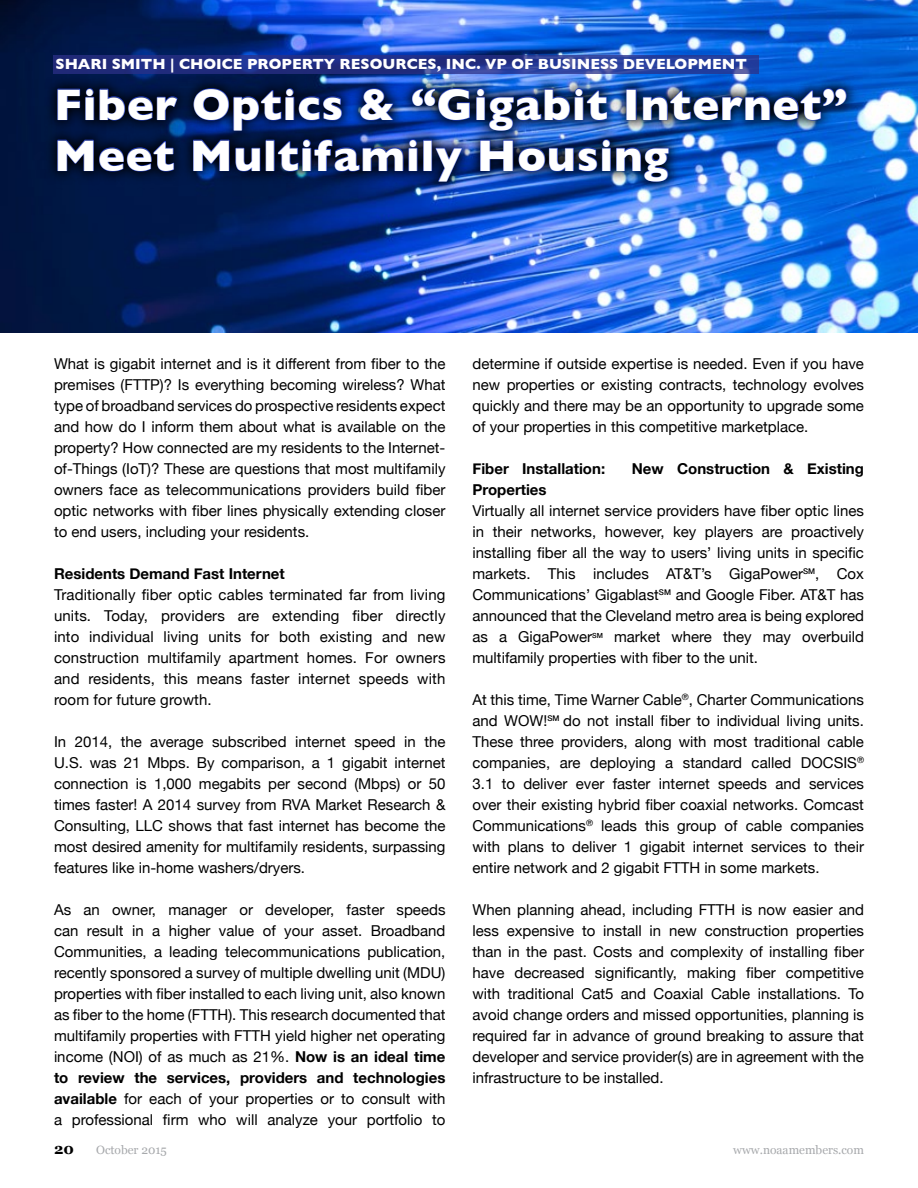
<style>
.page{position:relative;width:918px;height:1188px;background:#fff}
.page>*{position:absolute;margin:0;border:0;box-sizing:border-box;transform-origin:0 0}
.t1{font:700 45px/51px "Gill Sans";letter-spacing:.02em;color:#fff}
.t2{font:15px/21px "Helvetica Neue";color:#000;text-align:justify}
.t3{font:700 15px "Helvetica Neue";color:#000}
.t4{font:700 15px "Gill Sans";color:#fff}
.t5{font:700 15px "Georgia";color:#000}
.t6{font:12px "Georgia";color:#a7a9ac}
.s1{font-weight:700}
</style>
<div class="page">
<img style="left:0;top:0;width:918px;height:333px">
<img style="left:44px;top:76px;width:816px;height:119px">
<svg style="left:57px;top:88px;width:121px;height:33px;background:#040f32"></svg>
<svg style="left:193px;top:88px;width:149px;height:43px;background:#03164a"></svg>
<svg style="left:360px;top:88px;width:34px;height:33px"></svg>
<svg style="left:412px;top:88px;width:58px;height:33px;background:#0e2661"></svg>
<img style="left:476px;top:88px;width:132px;height:43px">
<div style="left:627px;top:89px;width:9px;height:31px;border:1px solid #233ec3"></div>
<img style="left:643px;top:88px;width:204px;height:33px">
<svg style="left:57px;top:139px;width:117px;height:33px;background:#040f30"></svg>
<svg style="left:193px;top:139px;width:68px;height:33px;background:#041135"></svg>
<div style="left:266px;top:140px;width:8px;height:31px;border:1px solid #233ec3"></div>
<svg style="left:278px;top:139px;width:140px;height:33px;background:#0c1d4f"></svg>
<div style="left:424px;top:140px;width:8px;height:31px;border:1px solid #233ec3"></div>
<svg style="left:435px;top:147px;width:28px;height:35px"></svg>
<img style="left:480px;top:139px;width:189px;height:43px">
<svg style="left:53px;top:55px;width:705px;height:18px;background:#25358b"></svg>
<p class="t4" style="left:56px;top:55px;width:693px">SHARI SMITH | CHOICE PROPERTY RESOURCES, INC. VP OF BUSINESS DEVELOPMENT</p>
<h1 class="t1" style="left:54px;top:79px;width:795px">Fiber Optics &amp; “Gigabit Internet”<br>Meet Multifamily Housing</h1>
<p class="t2" style="left:54px;top:352px;width:393px">What is gigabit internet and is it different from fiber to the premises (FTTP)? Is everything becoming wireless? What type of broadband services do prospective residents expect and how do I inform them about what is available on the property? How connected are my residents to the Internet&shy;of-Things (IoT)? These are questions that most multifamily owners face as telecommunications providers build fiber optic networks with fiber lines physically extending closer to end users, including your residents.</p>
<p class="t3" style="left:54px;top:564px;width:232px">Residents Demand Fast Internet</p>
<p class="t2" style="left:54px;top:583px;width:393px">Traditionally fiber optic cables terminated far from living units. Today, providers are extending fiber directly into individual living units for both existing and new construction multifamily apartment homes. For owners and residents, this means faster internet speeds with room for future growth.</p>
<p class="t2" style="left:54px;top:730px;width:393px">In 2014, the average subscribed internet speed in the U.S. was 21 Mbps. By comparison, a 1 gigabit internet connection is 1,000 megabits per second (Mbps) or 50 times faster! A 2014 survey from RVA Market Research &amp; Consulting, LLC shows that fast internet has become the most desired amenity for multifamily residents, surpassing features like in-home washers/dryers.</p>
<p class="t2" style="left:54px;top:898px;width:393px">As an owner, manager or developer, faster speeds can result in a higher value of your asset. Broadband Communities, a leading telecommunications publication, recently sponsored a survey of multiple dwelling unit (MDU) properties with fiber installed to each living unit, also known as fiber to the home (FTTH). This research documented that multifamily properties with FTTH yield higher net operating income (NOI) of as much as 21%. <span class="s1">Now is an ideal time to review the services, providers and technologies available</span> for each of your properties or to consult with a professional firm who will analyze your portfolio to</p>
<p class="t2" style="left:472px;top:352px;width:393px">determine if outside expertise is needed. Even if you have new properties or existing contracts, technology evolves quickly and there may be an opportunity to upgrade some of your properties in this competitive marketplace.</p>
<p class="t3" style="left:472px;top:459px;width:134px">Fiber Installation:</p>
<p class="t3" style="left:632px;top:459px;width:234px">New Construction &amp; Existing</p>
<p class="t3" style="left:472px;top:480px;width:76px">Properties</p>
<p class="t2" style="left:472px;top:499px;width:393px">Virtually all internet service providers have fiber optic lines in their networks, however, key players are proactively installing fiber all the way to users’ living units in specific markets. This includes AT&amp;T’s GigaPower<sup>SM</sup>, Cox Communications’ Gigablast<sup>SM</sup> and Google Fiber. AT&amp;T has announced that the Cleveland metro area is being explored as a GigaPower<sup>SM</sup> market where they may overbuild multifamily properties with fiber to the unit.</p>
<p class="t2" style="left:472px;top:688px;width:393px">At this time, Time Warner Cable<sup>®</sup>, Charter Communications and WOW!<sup>SM</sup> do not install fiber to individual living units.<br>These three providers, along with most traditional cable companies, are deploying a standard called DOCSIS<sup>® </sup>3.1 to deliver ever faster internet speeds and services over their existing hybrid fiber coaxial networks. Comcast Communications<sup>®</sup> leads this group of cable companies with plans to deliver 1 gigabit internet services to their entire network and 2 gigabit FTTH in some markets.</p>
<p class="t2" style="left:473px;top:898px;width:393px">When planning ahead, including FTTH is now easier and less expensive to install in new construction properties than in the past. Costs and complexity of installing fiber have decreased significantly, making fiber competitive with traditional Cat5 and Coaxial Cable installations. To avoid change orders and missed opportunities, planning is required far in advance of ground breaking to assure that developer and service provider(s) are in agreement with the infrastructure to be installed.</p>
<p class="t5" style="left:54px;top:1140px;width:21px">20</p>
<p class="t6" style="left:96px;top:1142px;width:72px">October 2015</p>
<p class="t6" style="left:733px;top:1142px;width:132px">www.noaamembers.com</p>
</div>
